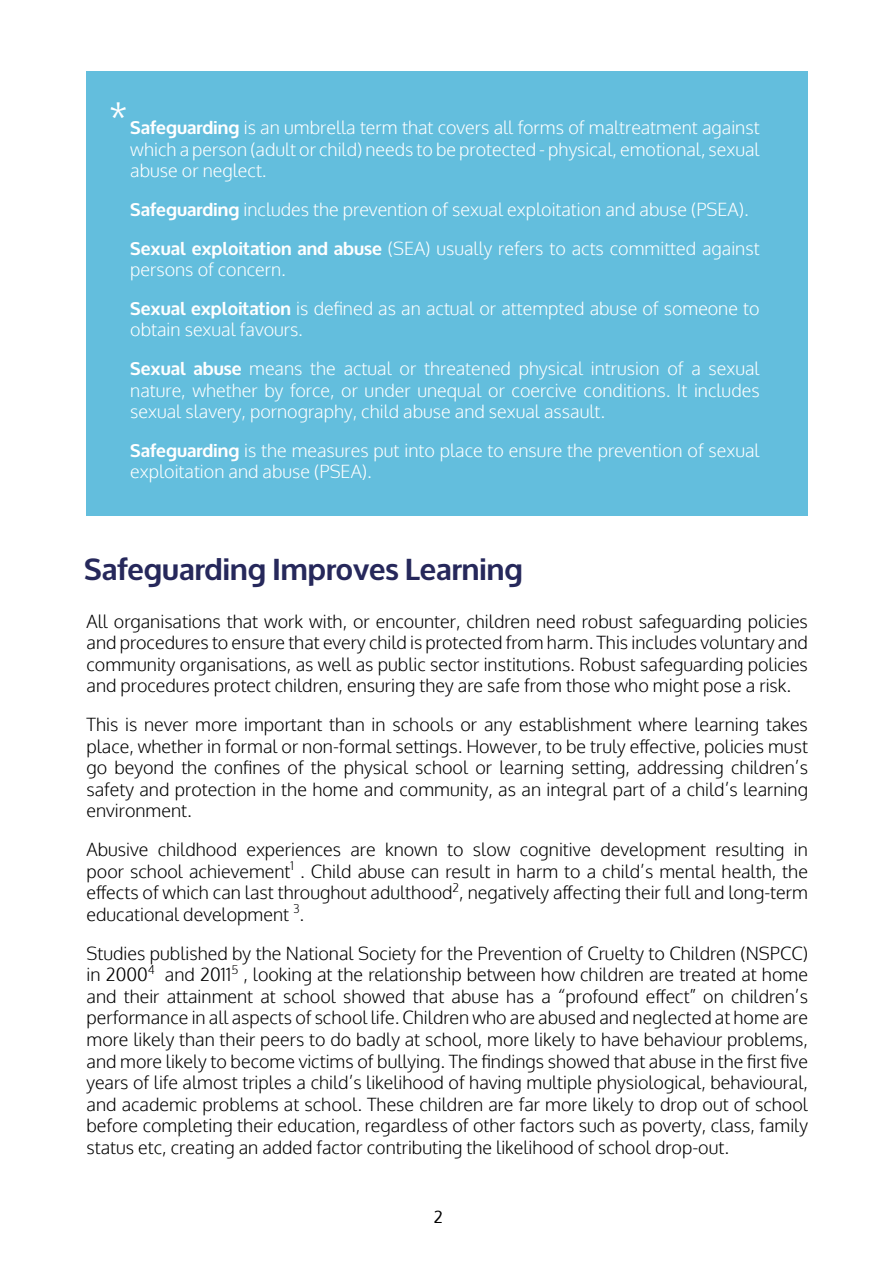
<style>
.page{position:relative;width:893px;height:1263px;background:#fff}
.page>*{position:absolute;margin:0;border:0;box-sizing:border-box;transform-origin:0 0}
.t1{font:300 34.2px "Oxygen";color:#fff}
.t2{font:700 30px "Oxygen";color:#26285b}
.t3{font:300 18px/21.6px "Oxygen";color:#000;text-align:justify}
.t4{font:300 18px/21.6px "Oxygen";color:#fff}
.t5{font:16.5px "Oxygen";color:#000}
.s1{font-weight:700}
</style>
<div class="page">
<div style="left:87px;top:71px;width:721px;height:444px;background:#63bedd"></div>
<h1 class="t1" style="left:109px;top:94px;width:20px">*</h1>
<p class="t4" style="left:130px;top:117px;width:631px;text-align:justify"><span class="s1">Safeguarding</span> is an umbrella term that covers all forms of maltreatment against which a person (adult or child) needs to be protected - physical, emotional, sexual abuse or neglect.</p>
<p class="t4" style="left:130px;top:191px;width:631px;line-height:38.5px"><span class="s1">Safeguarding</span> includes the prevention of sexual exploitation and abuse (PSEA).<br><span class="s1">Sexual exploitation and abuse</span> (SEA) usually refers to acts committed against</p>
<p class="t4" style="left:130px;top:251px;width:631px;line-height:38.5px">persons of concern.<br><span class="s1">Sexual exploitation</span> is defined as an actual or attempted abuse of someone to</p>
<p class="t4" style="left:130px;top:311px;width:631px;line-height:38.5px">obtain sexual favours.<br><span class="s1">Sexual abuse</span> means the actual or threatened physical intrusion of a sexual</p>
<p class="t4" style="left:130px;top:380px;width:631px">nature, whether by force, or under unequal or coercive conditions. It includes sexual slavery, pornography, child abuse and sexual assault.</p>
<p class="t4" style="left:130px;top:440px;width:631px"><span class="s1">Safeguarding</span> is the measures put into place to ensure the prevention of sexual exploitation and abuse (PSEA).</p>
<h2 class="t2" style="left:84px;top:551px;width:440px">Safeguarding Improves Learning</h2>
<p class="t3" style="left:87px;top:611px;width:723px">All organisations that work with, or encounter, children need robust safeguarding policies and procedures to ensure that every child is protected from harm. This includes voluntary and community organisations, as well as public sector institutions. Robust safeguarding policies and procedures protect children, ensuring they are safe from those who might pose a risk.</p>
<p class="t3" style="left:87px;top:714px;width:723px">This is never more important than in schools or any establishment where learning takes place, whether in formal or non-formal settings. However, to be truly effective, policies must go beyond the confines of the physical school or learning setting, addressing children’s safety and protection in the home and community, as an integral part of a child’s learning environment.</p>
<p class="t3" style="left:87px;top:839px;width:723px">Abusive childhood experiences are known to slow cognitive development resulting in poor school achievement<sup>1</sup> . Child abuse can result in harm to a child’s mental health, the effects of which can last throughout adulthood<sup>2</sup>, negatively affecting their full and long-term educational development <sup>3</sup>.</p>
<p class="t3" style="left:87px;top:943px;width:723px">Studies published by the National Society for the Prevention of Cruelty to Children (NSPCC) in 2000<sup>4</sup> and 2011<sup>5</sup> , looking at the relationship between how children are treated at home and their attainment at school showed that abuse has a “profound effect” on children’s performance in all aspects of school life. Children who are abused and neglected at home are more likely than their peers to do badly at school, more likely to have behaviour problems, and more likely to become victims of bullying. The findings showed that abuse in the first five years of life almost triples a child’s likelihood of having multiple physiological, behavioural, and academic problems at school. These children are far more likely to drop out of school before completing their education, regardless of other factors such as poverty, class, family status etc, creating an added factor contributing the likelihood of school drop-out.</p>
<p class="t5" style="left:434px;top:1206px;width:10px">2</p>
</div>
